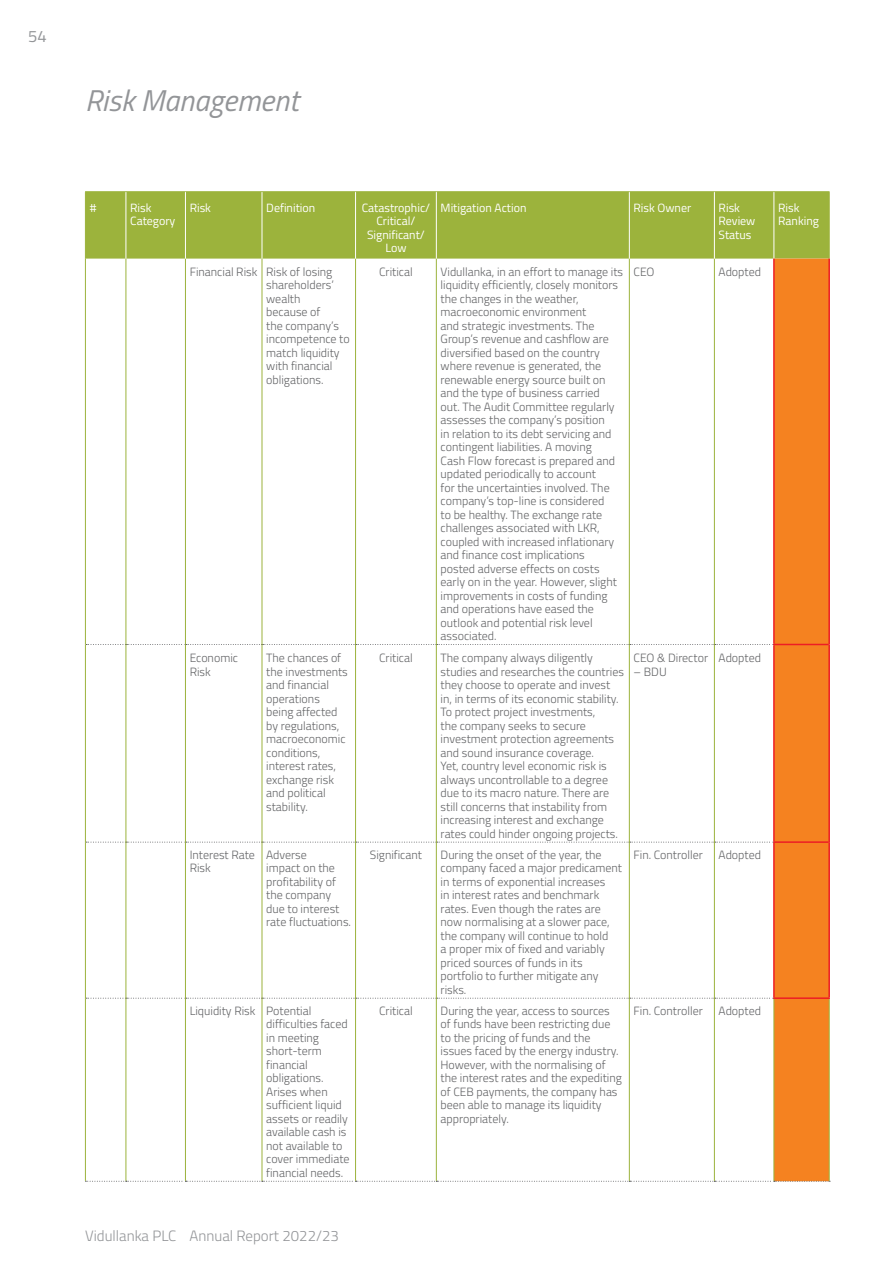
<style>
.page{position:relative;width:893px;height:1263px;background:#fff}
.page>*{position:absolute;margin:0;border:0;box-sizing:border-box;transform-origin:0 0}
.t1{font:italic 30px "Titillium Web";color:#939598}
.t2{font:16.5px "Titillium Web";color:#939598}
.t3{font:300 15px "Titillium Web";color:#939598}
.t4{font:300 12px/13.5px "Titillium Web";color:#636466}
.t5{font:12px/13.5px "Titillium Web";color:#fff}
</style>
<div class="page">
<div style="left:86px;top:192px;width:743px;height:67px;background:#9cb33c"></div>
<div style="left:775px;top:259px;width:54px;height:922px;background:#f58220"></div>
<svg style="left:86px;top:644px;width:687px;height:1px"></svg>
<svg style="left:86px;top:842px;width:687px;height:1px"></svg>
<svg style="left:86px;top:998px;width:687px;height:1px"></svg>
<svg style="left:85px;top:1181px;width:745px;height:1px"></svg>
<hr style="left:85px;top:191px;width:41px;height:1px;background:#9cb33c">
<hr style="left:126px;top:191px;width:59px;height:1px;background:#9cb33c">
<hr style="left:185px;top:191px;width:77px;height:1px;background:#9cb33c">
<hr style="left:262px;top:191px;width:94px;height:1px;background:#9cb33c">
<hr style="left:356px;top:191px;width:80px;height:1px;background:#9cb33c">
<hr style="left:436px;top:191px;width:193px;height:1px;background:#9cb33c">
<hr style="left:629px;top:191px;width:85px;height:1px;background:#9cb33c">
<hr style="left:714px;top:191px;width:60px;height:1px;background:#9cb33c">
<hr style="left:774px;top:191px;width:56px;height:1px;background:#9cb33c">
<hr style="left:85px;top:259px;width:1px;height:385px;background:#9cb33c">
<hr style="left:85px;top:644px;width:1px;height:198px;background:#9cb33c">
<hr style="left:85px;top:842px;width:1px;height:156px;background:#9cb33c">
<hr style="left:85px;top:998px;width:1px;height:183px;background:#9cb33c">
<hr style="left:85px;top:192px;width:1px;height:67px;background:#9cb33c">
<hr style="left:126px;top:259px;width:1px;height:385px;background:#9cb33c">
<hr style="left:185px;top:259px;width:1px;height:385px;background:#9cb33c">
<hr style="left:262px;top:259px;width:1px;height:385px;background:#9cb33c">
<hr style="left:355px;top:259px;width:1px;height:385px;background:#9cb33c">
<hr style="left:436px;top:259px;width:1px;height:385px;background:#9cb33c">
<hr style="left:629px;top:259px;width:1px;height:385px;background:#9cb33c">
<hr style="left:714px;top:259px;width:1px;height:385px;background:#9cb33c">
<hr style="left:126px;top:644px;width:1px;height:198px;background:#9cb33c">
<hr style="left:185px;top:644px;width:1px;height:198px;background:#9cb33c">
<hr style="left:262px;top:644px;width:1px;height:198px;background:#9cb33c">
<hr style="left:355px;top:644px;width:1px;height:198px;background:#9cb33c">
<hr style="left:436px;top:644px;width:1px;height:198px;background:#9cb33c">
<hr style="left:629px;top:644px;width:1px;height:198px;background:#9cb33c">
<hr style="left:714px;top:644px;width:1px;height:198px;background:#9cb33c">
<hr style="left:126px;top:842px;width:1px;height:156px;background:#9cb33c">
<hr style="left:185px;top:842px;width:1px;height:156px;background:#9cb33c">
<hr style="left:262px;top:842px;width:1px;height:156px;background:#9cb33c">
<hr style="left:355px;top:842px;width:1px;height:156px;background:#9cb33c">
<hr style="left:436px;top:842px;width:1px;height:156px;background:#9cb33c">
<hr style="left:629px;top:842px;width:1px;height:156px;background:#9cb33c">
<hr style="left:714px;top:842px;width:1px;height:156px;background:#9cb33c">
<hr style="left:126px;top:998px;width:1px;height:183px;background:#9cb33c">
<hr style="left:185px;top:998px;width:1px;height:183px;background:#9cb33c">
<hr style="left:262px;top:998px;width:1px;height:183px;background:#9cb33c">
<hr style="left:355px;top:998px;width:1px;height:183px;background:#9cb33c">
<hr style="left:436px;top:998px;width:1px;height:183px;background:#9cb33c">
<hr style="left:629px;top:998px;width:1px;height:183px;background:#9cb33c">
<hr style="left:714px;top:998px;width:1px;height:183px;background:#9cb33c">
<hr style="left:774px;top:999px;width:1px;height:182px;background:#9cb33c">
<hr style="left:829px;top:999px;width:1px;height:182px;background:#9cb33c">
<hr style="left:829px;top:192px;width:1px;height:67px;background:#9cb33c">
<hr style="left:126px;top:192px;width:1px;height:67px;background:#fff">
<hr style="left:185px;top:192px;width:1px;height:67px;background:#fff">
<hr style="left:262px;top:192px;width:1px;height:67px;background:#fff">
<hr style="left:355px;top:192px;width:1px;height:67px;background:#fff">
<hr style="left:436px;top:192px;width:1px;height:67px;background:#fff">
<hr style="left:629px;top:192px;width:1px;height:67px;background:#fff">
<hr style="left:714px;top:192px;width:1px;height:67px;background:#fff">
<hr style="left:774px;top:192px;width:1px;height:67px;background:#fff">
<hr style="left:773px;top:259px;width:2px;height:385px;background:#ed1d24">
<hr style="left:773px;top:645px;width:2px;height:196px;background:#ed1d24">
<hr style="left:773px;top:843px;width:2px;height:154px;background:#ed1d24">
<hr style="left:828px;top:259px;width:2px;height:385px;background:#ed1d24">
<hr style="left:828px;top:644px;width:2px;height:198px;background:#ed1d24">
<hr style="left:828px;top:842px;width:2px;height:155px;background:#ed1d24">
<hr style="left:773px;top:644px;width:55px;height:1px;background:#ed1d24">
<hr style="left:773px;top:841px;width:55px;height:2px;background:#ed1d24">
<hr style="left:773px;top:997px;width:57px;height:2px;background:#ed1d24">
<h2 class="t2" style="left:28px;top:24px;width:20px">54</h2>
<h1 class="t1" style="left:85px;top:78px;width:215px">Risk Management</h1>
<p class="t5" style="left:90px;top:200px;width:8px">#</p>
<p class="t5" style="left:130px;top:200px;width:47px">Risk<br>Category</p>
<p class="t5" style="left:190px;top:200px;width:23px">Risk</p>
<p class="t5" style="left:266px;top:200px;width:51px">Definition</p>
<p class="t5" style="left:362px;top:200px;width:70px;text-align:center">Catastrophic/<br>Critical/<br>Significant/<br>Low</p>
<p class="t5" style="left:441px;top:200px;width:87px">Mitigation Action</p>
<p class="t5" style="left:634px;top:200px;width:59px">Risk Owner</p>
<p class="t5" style="left:719px;top:200px;width:38px">Risk<br>Review<br>Status</p>
<p class="t5" style="left:778px;top:200px;width:42px">Risk<br>Ranking</p>
<p class="t4" style="left:266px;top:264px;width:85px;text-indent:-77px">Financial Risk Risk of losing shareholders’ wealth<br>because of<br>the company’s incompetence to match liquidity with financial obligations.</p>
<p class="t4" style="left:379px;top:264px;width:35px">Critical</p>
<p class="t4" style="left:441px;top:264px;width:184px">Vidullanka, in an effort to manage its liquidity efficiently, closely monitors the changes in the weather, macroeconomic environment<br>and strategic investments. The<br>Group’s revenue and cashflow are diversified based on the country where revenue is generated, the renewable energy source built on and the type of business carried<br>out. The Audit Committee regularly assesses the company’s position<br>in relation to its debt servicing and contingent liabilities. A moving<br>Cash Flow forecast is prepared and updated periodically to account<br>for the uncertainties involved. The company’s top-line is considered<br>to be healthy. The exchange rate challenges associated with LKR, coupled with increased inflationary and finance cost implications<br>posted adverse effects on costs early on in the year. However, slight improvements in costs of funding and operations have eased the outlook and potential risk level associated.</p>
<p class="t4" style="left:634px;top:264px;width:22px">CEO</p>
<p class="t4" style="left:719px;top:264px;width:44px">Adopted</p>
<p class="t4" style="left:190px;top:651px;width:50px">Economic<br>Risk</p>
<p class="t4" style="left:266px;top:651px;width:83px">The chances of the investments and financial operations being affected by regulations, macroeconomic conditions, interest rates, exchange risk and political stability.</p>
<p class="t4" style="left:379px;top:651px;width:35px">Critical</p>
<p class="t4" style="left:441px;top:651px;width:185px">The company always diligently studies and researches the countries they choose to operate and invest in, in terms of its economic stability.<br>To protect project investments,<br>the company seeks to secure investment protection agreements and sound insurance coverage.<br>Yet, country level economic risk is always uncontrollable to a degree due to its macro nature. There are still concerns that instability from increasing interest and exchange rates could hinder ongoing projects.</p>
<p class="t4" style="left:634px;top:651px;width:76px">CEO &amp; Director</p>
<p class="t4" style="left:719px;top:651px;width:44px">Adopted</p>
<p class="t4" style="left:634px;top:664px;width:35px">– BDU</p>
<p class="t4" style="left:190px;top:847px;width:67px">Interest Rate<br>Risk</p>
<p class="t4" style="left:266px;top:847px;width:86px">Adverse<br>impact on the profitability of the company due to interest rate fluctuations.</p>
<p class="t4" style="left:370px;top:847px;width:54px">Significant</p>
<p class="t4" style="left:441px;top:847px;width:183px">During the onset of the year, the company faced a major predicament in terms of exponential increases<br>in interest rates and benchmark rates. Even though the rates are now normalising at a slower pace, the company will continue to hold<br>a proper mix of fixed and variably priced sources of funds in its portfolio to further mitigate any risks.</p>
<p class="t4" style="left:634px;top:847px;width:71px">Fin. Controller</p>
<p class="t4" style="left:719px;top:847px;width:44px">Adopted</p>
<p class="t4" style="left:266px;top:1003px;width:85px;text-indent:-77px">Liquidity Risk Potential difficulties faced in meeting short-term financial obligations.<br>Arises when sufficient liquid assets or readily available cash is not available to cover immediate financial needs.</p>
<p class="t4" style="left:379px;top:1003px;width:35px">Critical</p>
<p class="t4" style="left:441px;top:1003px;width:183px">During the year, access to sources of funds have been restricting due to the pricing of funds and the issues faced by the energy industry.<br>However, with the normalising of the interest rates and the expediting of CEB payments, the company has been able to manage its liquidity appropriately.</p>
<p class="t4" style="left:634px;top:1003px;width:71px">Fin. Controller</p>
<p class="t4" style="left:719px;top:1003px;width:44px">Adopted</p>
<p class="t3" style="left:85px;top:1225px;width:255px">Vidullanka PLC Annual Report 2022/23</p>
</div>
